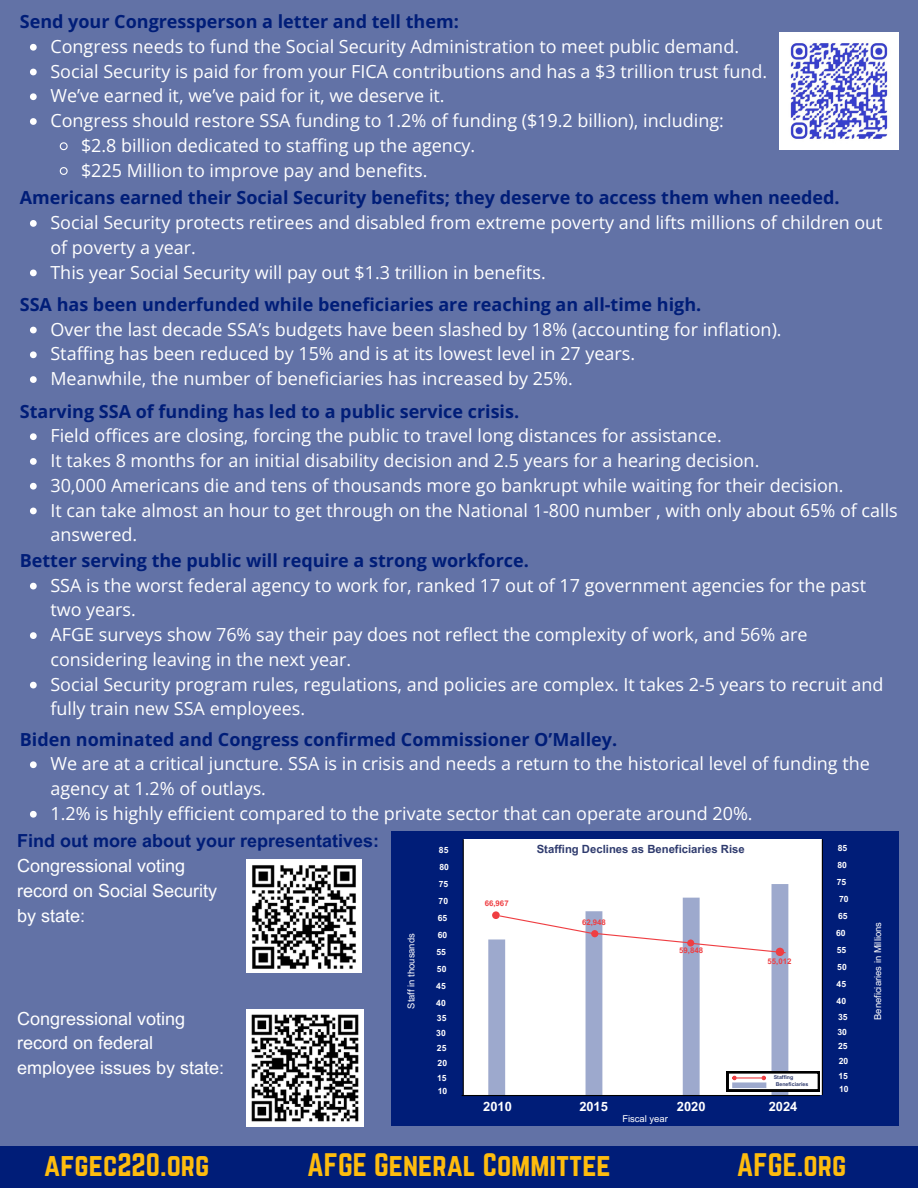
<style>
.page{position:relative;width:918px;height:1188px;background:#6272a6}
.page>*{position:absolute;margin:0;border:0;box-sizing:border-box;transform-origin:0 0}
.t1{font:28.5px "Norwester";color:#febc0e}
.t2{font:18px/24.8px "Open Sans";color:#fff}
.t3{font:700 18px "Open Sans";color:#001d78}
.t4{font:18px/24.8px "Arial MT Pro";color:#fff}
.t5{font:700 18px "Arial MT Pro";color:#001d78}
.t6{font:700 12.9px "Arial MT Pro";color:#fff}
.t7{font:700 11.25px "Arial MT Pro";color:#2f3b6e}
.t8{font:9.45px "Arial MT Pro";color:#fff}
.t9{font:700 8.55px/14.9px "Arial MT Pro";color:#fff;text-align:justify}
.t10{font:700 7.8px "Arial MT Pro";color:#ef3e42}
.t11{font:700 5.25px "Arial MT Pro";color:#2f3b6e}
</style>
<div class="page">
<img style="left:247px;top:860px;width:114px;height:112px">
<img style="left:247px;top:1010px;width:117px;height:117px">
<svg style="left:30px;top:220px;width:7px;height:7px"></svg>
<svg style="left:30px;top:270px;width:7px;height:6px"></svg>
<svg style="left:30px;top:327px;width:7px;height:6px"></svg>
<svg style="left:30px;top:351px;width:7px;height:7px"></svg>
<svg style="left:30px;top:376px;width:7px;height:7px"></svg>
<svg style="left:30px;top:433px;width:7px;height:7px"></svg>
<svg style="left:30px;top:458px;width:7px;height:7px"></svg>
<svg style="left:30px;top:483px;width:7px;height:7px"></svg>
<svg style="left:30px;top:508px;width:7px;height:6px"></svg>
<svg style="left:30px;top:583px;width:7px;height:6px"></svg>
<svg style="left:30px;top:632px;width:7px;height:7px"></svg>
<svg style="left:30px;top:682px;width:7px;height:6px"></svg>
<svg style="left:30px;top:761px;width:7px;height:7px"></svg>
<svg style="left:30px;top:811px;width:7px;height:7px"></svg>
<div style="left:391px;top:832px;width:508px;height:294px;background:#001d78"></div>
<div style="left:463px;top:839px;width:359px;height:256px;background:#fff"></div>
<hr style="left:463px;top:839px;width:1px;height:257px;background:#000">
<hr style="left:822px;top:839px;width:1px;height:256px;background:#000">
<div style="left:488px;top:939px;width:17px;height:156px;background:#9da9cd"></div>
<div style="left:586px;top:911px;width:16px;height:184px;background:#9da9cd"></div>
<div style="left:683px;top:898px;width:17px;height:197px;background:#9da9cd"></div>
<div style="left:772px;top:884px;width:16px;height:211px;background:#9da9cd"></div>
<div style="left:492px;top:911px;width:8px;height:8px;background:#ef3e42;border-radius:50%"></div>
<div style="left:776px;top:948px;width:8px;height:8px;background:#ef3e42;border-radius:50%"></div>
<hr style="left:462px;top:1095px;width:358px;height:1px;background:#000">
<svg style="left:498px;top:915px;width:288px;height:39px"></svg>
<svg style="left:727px;top:1071px;width:93px;height:20px"></svg>
<div style="left:0;top:1146px;width:918px;height:42px;background:#001d78"></div>
<svg style="left:30px;top:44px;width:7px;height:7px"></svg>
<svg style="left:30px;top:69px;width:7px;height:6px"></svg>
<svg style="left:30px;top:93px;width:7px;height:7px"></svg>
<svg style="left:30px;top:118px;width:7px;height:7px"></svg>
<svg style="left:59px;top:142px;width:9px;height:9px"></svg>
<svg style="left:59px;top:167px;width:9px;height:8px"></svg>
<img style="left:779px;top:32px;width:120px;height:117px">
<h4 class="t3" style="left:20px;top:9px;width:441px">Send your Congressperson a letter and tell them:</h4>
<h4 class="t2" style="left:50px;top:34px;width:690px">Congress needs to fund the Social Security Administration to meet public demand.</h4>
<h6 class="t2" style="left:50px;top:58px;width:718px">Social Security is paid for from your FICA contributions and has a $3 trillion trust fund.</h6>
<h4 class="t2" style="left:50px;top:83px;width:396px">We’ve earned it, we’ve paid for it, we deserve it.</h4>
<h6 class="t2" style="left:50px;top:108px;width:675px">Congress should restore SSA funding to 1.2% of funding ($19.2 billion), including:</h6>
<h1 class="t2" style="left:81px;top:133px;width:396px">$2.8 billion dedicated to staffing up the agency.</h1>
<h1 class="t2" style="left:81px;top:157px;width:348px">$225 Million to improve pay and benefits.</h1>
<p class="t3" style="left:20px;top:185px;width:821px">Americans earned their Social Security benefits; they deserve to access them when needed.</p>
<p class="t2" style="left:50px;top:210px;width:834px">Social Security protects retirees and disabled from extreme poverty and lifts millions of children out of poverty a year.</p>
<p class="t2" style="left:50px;top:259px;width:497px">This year Social Security will pay out $1.3 trillion in benefits.</p>
<p class="t3" style="left:20px;top:292px;width:683px">SSA has been underfunded while beneficiaries are reaching an all-time high.</p>
<p class="t2" style="left:50px;top:316px;width:733px">Over the last decade SSA’s budgets have been slashed by 18% (accounting for inflation).</p>
<p class="t2" style="left:50px;top:341px;width:586px">Staffing has been reduced by 15% and is at its lowest level in 27 years.</p>
<h2 class="t2" style="left:50px;top:366px;width:524px">Meanwhile, the number of beneficiaries has increased by 25%.</h2>
<p class="t3" style="left:20px;top:398px;width:501px">Starving SSA of funding has led to a public service crisis.</p>
<p class="t2" style="left:50px;top:423px;width:673px">Field offices are closing, forcing the public to travel long distances for assistance.</p>
<h2 class="t2" style="left:50px;top:448px;width:711px">It takes 8 months for an initial disability decision and 2.5 years for a hearing decision.</h2>
<p class="t2" style="left:50px;top:472px;width:795px">30,000 Americans die and tens of thousands more go bankrupt while waiting for their decision.</p>
<p class="t2" style="left:50px;top:497px;width:849px">It can take almost an hour to get through on the National 1-800 number , with only about 65% of calls answered.</p>
<p class="t3" style="left:20px;top:548px;width:511px">Better serving the public will require a strong workforce.</p>
<h2 class="t2" style="left:50px;top:572px;width:817px">SSA is the worst federal agency to work for, ranked 17 out of 17 government agencies for the past two years.</h2>
<p class="t2" style="left:50px;top:622px;width:759px">AFGE surveys show 76% say their pay does not reflect the complexity of work, and 56% are considering leaving in the next year.</p>
<p class="t2" style="left:50px;top:671px;width:835px">Social Security program rules, regulations, and policies are complex. It takes 2-5 years to recruit and fully train new SSA employees.</p>
<p class="t3" style="left:20px;top:726px;width:599px">Biden nominated and Congress confirmed Commissioner O’Malley.</p>
<p class="t2" style="left:50px;top:751px;width:821px">We are at a critical juncture. SSA is in crisis and needs a return to the historical level of funding the agency at 1.2% of outlays.</p>
<h2 class="t2" style="left:50px;top:801px;width:704px">1.2% is highly efficient compared to the private sector that can operate around 20%.</h2>
<p class="t5" style="left:17px;top:834px;width:364px">Find out more about your representatives:</p>
<p class="t4" style="left:17px;top:856px;width:202px">Congressional voting record on Social Security by state:</p>
<p class="t9" style="left:838px;top:842px;width:11px">85</p>
<p class="t7" style="left:537px;top:845px;width:209px">Staffing Declines as Beneficiaries Rise</p>
<p class="t9" style="left:439px;top:844px;width:11px">85</p>
<p class="t9" style="left:837px;top:859px;width:11px">80</p>
<p class="t9" style="left:439px;top:861px;width:11px">80</p>
<p class="t9" style="left:837px;top:876px;width:11px">75</p>
<p class="t9" style="left:439px;top:878px;width:11px">75</p>
<p class="t9" style="left:839px;top:893px;width:11px">70</p>
<p class="t9" style="left:439px;top:895px;width:11px">70</p>
<p class="t10" style="left:485px;top:900px;width:25px">66,967</p>
<p class="t9" style="left:838px;top:909px;width:11px">65</p>
<p class="t9" style="left:438px;top:912px;width:11px">65</p>
<h2 class="t10" style="left:582px;top:920px;width:25px">62,948</h2>
<p class="t8" style="left:408px;top:1009px;width:77px;rotate:-90deg">Staf in thousands</p>
<h2 class="t8" style="left:874px;top:1020px;width:99px;rotate:-90deg">Beneficiaries in Millions</h2>
<h5 class="t9" style="left:836px;top:926px;width:11px">60</h5>
<p class="t9" style="left:438px;top:929px;width:11px">60</p>
<p class="t9" style="left:837px;top:943px;width:11px">55</p>
<p class="t10" style="left:679px;top:947px;width:25px">59,848</p>
<p class="t9" style="left:436px;top:946px;width:11px">55</p>
<p class="t10" style="left:768px;top:958px;width:25px">55,012</p>
<p class="t9" style="left:837px;top:960px;width:11px">50</p>
<p class="t9" style="left:437px;top:963px;width:11px">50</p>
<p class="t9" style="left:837px;top:977px;width:11px">45</p>
<p class="t9" style="left:436px;top:980px;width:11px">45</p>
<p class="t9" style="left:837px;top:995px;width:11px">40</p>
<h6 class="t9" style="left:436px;top:997px;width:11px">40</h6>
<p class="t4" style="left:17px;top:1008px;width:209px">Congressional voting record on federal employee issues by state:</p>
<p class="t9" style="left:838px;top:1010px;width:11px">35</p>
<p class="t9" style="left:837px;top:1025px;width:11px">30</p>
<p class="t9" style="left:838px;top:1040px;width:12px">25<br>20<br>15</p>
<p class="t9" style="left:839px;top:1083px;width:11px">10</p>
<p class="t9" style="left:437px;top:1012px;width:11px">35</p>
<p class="t9" style="left:436px;top:1027px;width:11px">30</p>
<p class="t9" style="left:437px;top:1042px;width:12px">25<br>20<br>15</p>
<p class="t9" style="left:438px;top:1085px;width:11px">10</p>
<p class="t11" style="left:774px;top:1075px;width:21px">Staffing</p>
<p class="t11" style="left:776px;top:1083px;width:34px">Beneficiaries</p>
<h3 class="t6" style="left:483px;top:1102px;width:30px">2010</h3>
<p class="t6" style="left:579px;top:1102px;width:30px">2015</p>
<h3 class="t6" style="left:677px;top:1102px;width:30px">2020</h3>
<p class="t6" style="left:769px;top:1102px;width:30px">2024</p>
<p class="t8" style="left:622px;top:1115px;width:47px">Fiscal year</p>
<p class="t1" style="left:44px;top:1147px;width:167px">afgec220.org</p>
<h4 class="t1" style="left:307px;top:1147px;width:305px">AFGE General Committee</h4>
<p class="t1" style="left:737px;top:1147px;width:111px">AFGE.org</p>
</div>
